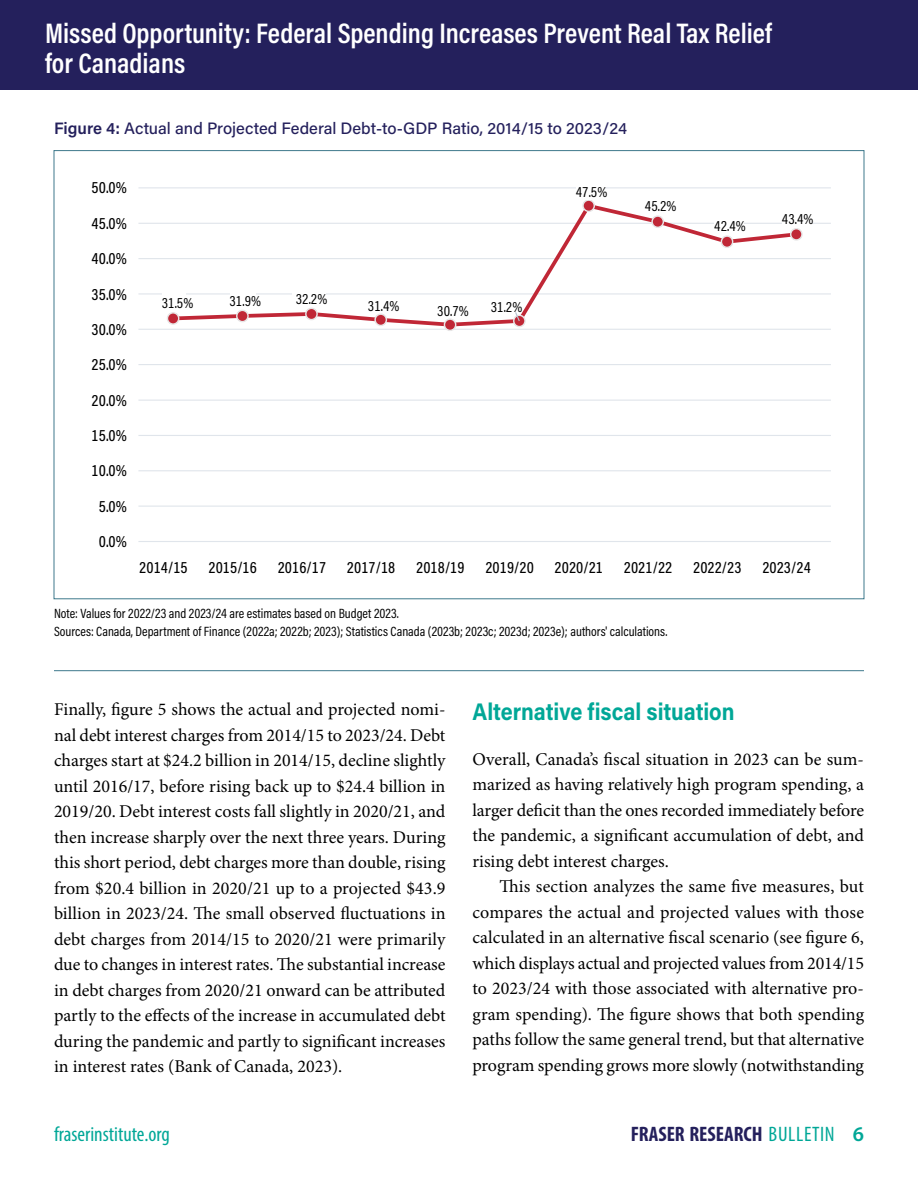
<style>
.page{position:relative;width:918px;height:1188px;background:#fff}
.page>*{position:absolute;margin:0;border:0;box-sizing:border-box;transform-origin:0 0}
.t1{font:600 28.5px/30px "Acumin Pro Cond";color:#fff}
.t2{font:700 24px "Acumin Pro";color:#00a797;scale:.9 1}
.t3{font:700 condensed 21px "Myriad Pro";color:#24205c}
.t4{font:condensed 21px "Myriad Pro";color:#00a797}
.textleft{font:18px/25.5px "Minion Pro";color:#000;text-align:justify}
.textindent{font:18px/25.5px "Minion Pro";letter-spacing:-.01em;color:#000;text-align:justify}
.t5{font:500 16.5px "Acumin Pro Cond";color:#000}
.figuretitle{font:500 16.5px "Acumin Pro";color:#24205c}
.t6{font:15px "Acumin Pro Cond";color:#000}
.tablenotes{font:13.5px "Acumin Pro Cond";color:#000}
.s1{font-weight:600}
.s2{font-weight:400;color:#00a797}
.s3{font-weight:600;font-stretch:normal;color:#00a797}
</style>
<div class="page">
<div style="left:0;top:0;width:918px;height:90px;background:#24205c"></div>
<hr style="left:54px;top:670px;width:810px;height:1px;background:#3e798c">
<hr style="left:138px;top:506px;width:693px;height:1px;background:#e0e5eb">
<hr style="left:138px;top:470px;width:693px;height:1px;background:#e0e5eb">
<hr style="left:138px;top:435px;width:693px;height:1px;background:#e0e5eb">
<hr style="left:138px;top:400px;width:693px;height:1px;background:#e0e5eb">
<hr style="left:138px;top:364px;width:693px;height:1px;background:#e0e5eb">
<hr style="left:138px;top:329px;width:693px;height:1px;background:#e0e5eb">
<hr style="left:138px;top:293px;width:693px;height:2px;background:#e0e5eb">
<hr style="left:138px;top:258px;width:693px;height:1px;background:#e0e5eb">
<hr style="left:138px;top:223px;width:693px;height:1px;background:#e0e5eb">
<hr style="left:138px;top:187px;width:693px;height:1px;background:#e0e5eb">
<hr style="left:138px;top:541px;width:693px;height:1px;background:#e0e5eb">
<svg style="left:178px;top:205px;width:622px;height:122px"></svg>
<svg style="left:167px;top:313px;width:12px;height:11px"></svg>
<div style="left:167px;top:312px;width:12px;height:13px;border:1px solid #e7e6e6;border-radius:50%"></div>
<svg style="left:237px;top:310px;width:11px;height:12px"></svg>
<div style="left:236px;top:310px;width:13px;height:12px;border:1px solid #e7e6e6;border-radius:50%"></div>
<svg style="left:306px;top:308px;width:11px;height:12px"></svg>
<div style="left:305px;top:308px;width:13px;height:12px;border:1px solid #e7e6e6;border-radius:50%"></div>
<svg style="left:375px;top:314px;width:11px;height:11px"></svg>
<div style="left:374px;top:313px;width:13px;height:13px;border:1px solid #e7e6e6;border-radius:50%"></div>
<svg style="left:444px;top:319px;width:12px;height:10px"></svg>
<svg style="left:444px;top:319px;width:12px;height:11px"></svg>
<div style="left:444px;top:318px;width:12px;height:13px;border:1px solid #e7e6e6;border-radius:50%"></div>
<div style="left:513px;top:315px;width:13px;height:12px;border:1px solid #e7e6e6;border-radius:50%"></div>
<svg style="left:583px;top:200px;width:11px;height:11px"></svg>
<div style="left:582px;top:199px;width:13px;height:13px;border:1px solid #e7e6e6;border-radius:50%"></div>
<svg style="left:652px;top:216px;width:11px;height:11px"></svg>
<div style="left:651px;top:215px;width:13px;height:13px;border:1px solid #e7e6e6;border-radius:50%"></div>
<svg style="left:721px;top:236px;width:12px;height:11px"></svg>
<svg style="left:721px;top:236px;width:12px;height:11px"></svg>
<div style="left:721px;top:235px;width:12px;height:13px;border:1px solid #e7e6e6;border-radius:50%"></div>
<svg style="left:791px;top:229px;width:11px;height:11px"></svg>
<div style="left:790px;top:228px;width:13px;height:13px;border:1px solid #e7e6e6;border-radius:50%"></div>
<svg style="left:514px;top:311px;width:11px;height:16px"></svg>
<div style="left:782px;top:206px;width:30px;height:21px;background:#fff"></div>
<div style="left:715px;top:214px;width:29px;height:20px;background:#fff"></div>
<div style="left:576px;top:178px;width:29px;height:22px;background:#fff"></div>
<div style="left:292px;top:289px;width:33px;height:18px;background:#fff"></div>
<div style="left:230px;top:289px;width:25px;height:17px;background:#fff"></div>
<div style="left:162px;top:289px;width:24px;height:23px;background:#fff"></div>
<h1 class="t1" style="left:45px;top:18px;width:729px">Missed Opportunity: Federal Spending Increases Prevent Real Tax Relief for Canadians</h1>
<p class="figuretitle" style="left:54px;top:116px;width:575px"><span class="s1">Figure 4:</span> Actual and Projected Federal Debt-to-GDP Ratio, 2014/15 to 2023/24</p>
<p class="t5" style="left:92px;top:177px;width:37px">50.0%</p>
<p class="t5" style="left:92px;top:212px;width:37px">45.0%</p>
<p class="t5" style="left:92px;top:248px;width:37px">40.0%</p>
<p class="t5" style="left:92px;top:283px;width:37px">35.0%</p>
<p class="t5" style="left:92px;top:319px;width:37px">30.0%</p>
<p class="t5" style="left:92px;top:354px;width:37px">25.0%</p>
<p class="t5" style="left:92px;top:389px;width:37px">20.0%</p>
<p class="t5" style="left:92px;top:425px;width:37px">15.0%</p>
<p class="t5" style="left:92px;top:460px;width:37px">10.0%</p>
<p class="t5" style="left:99px;top:495px;width:30px">5.0%</p>
<p class="t5" style="left:99px;top:531px;width:30px">0.0%</p>
<p class="t6" style="left:162px;top:293px;width:33px">31.5%</p>
<p class="t6" style="left:230px;top:291px;width:33px">31.9%</p>
<p class="t6" style="left:296px;top:289px;width:33px">32.2%</p>
<p class="t6" style="left:368px;top:296px;width:33px">31.4%</p>
<p class="t6" style="left:437px;top:301px;width:33px">30.7%</p>
<p class="t6" style="left:491px;top:297px;width:33px">31.2%</p>
<p class="t6" style="left:576px;top:182px;width:33px">47.5%</p>
<p class="t6" style="left:645px;top:197px;width:33px">45.2%</p>
<p class="t6" style="left:714px;top:216px;width:33px">42.4%</p>
<p class="t6" style="left:782px;top:209px;width:33px">43.4%</p>
<p class="t5" style="left:139px;top:556px;width:50px">2014/15</p>
<p class="t5" style="left:208px;top:556px;width:50px">2015/16</p>
<p class="t5" style="left:278px;top:556px;width:50px">2016/17</p>
<p class="t5" style="left:347px;top:556px;width:50px">2017/18</p>
<p class="t5" style="left:416px;top:556px;width:50px">2018/19</p>
<p class="t5" style="left:485px;top:556px;width:50px">2019/20</p>
<p class="t5" style="left:555px;top:556px;width:50px">2020/21</p>
<p class="t5" style="left:624px;top:556px;width:50px">2021/22</p>
<p class="t5" style="left:693px;top:556px;width:50px">2022/23</p>
<p class="t5" style="left:762px;top:556px;width:50px">2023/24</p>
<p class="tablenotes" style="left:54px;top:604px;width:346px">Note: Values for 2022/23 and 2023/24 are estimates based on Budget 2023.</p>
<p class="tablenotes" style="left:54px;top:622px;width:615px">Sources: Canada, Department of Finance (2022a; 2022b; 2023); Statistics Canada (2023b; 2023c; 2023d; 2023e); authors' calculations.</p>
<p class="textleft" style="left:54px;top:697px;width:393px">Finally, figure 5 shows the actual and projected nomi&shy;nal debt interest charges from 2014/15 to 2023/24. Debt charges start at $24.2 billion in 2014/15, decline slightly until 2016/17, before rising back up to $24.4 billion in 2019/20. Debt interest costs fall slightly in 2020/21, and then increase sharply over the next three years. During this short period, debt charges more than double, rising from $20.4 billion in 2020/21 up to a projected $43.9 billion in 2023/24. The small observed fluctuations in debt charges from 2014/15 to 2020/21 were primarily due to changes in interest rates. The substantial increase in debt charges from 2020/21 onward can be attributed partly to the effects of the increase in accumulated debt during the pandemic and partly to significant increases in interest rates (Bank of Canada, 2023).</p>
<h1 class="t2" style="left:472px;top:694px;width:293px">Alternative fiscal situation</h1>
<p class="textleft" style="left:472px;top:746px;width:393px">Overall, Canada’s fiscal situation in 2023 can be sum&shy;marized as having relatively high program spending, a larger deficit than the ones recorded immediately before the pandemic, a significant accumulation of debt, and rising debt interest charges.</p>
<p class="textindent" style="left:472px;top:874px;width:393px;text-indent:27px">This section analyzes the same five measures, but compares the actual and projected values with those calculated in an alternative fiscal scenario (see figure 6, which displays actual and projected values from 2014/15 to 2023/24 with those associated with alternative pro&shy;gram spending). The figure shows that both spending paths follow the same general trend, but that alternative program spending grows more slowly (notwithstanding</p>
<p class="t4" style="left:54px;top:1121px;width:117px">fraserinstitute.org</p>
<p class="t3" style="left:631px;top:1121px;width:235px">FRASER RESEARCH <span class="s2">BULLETIN</span> <span class="s3">6</span></p>
</div>
